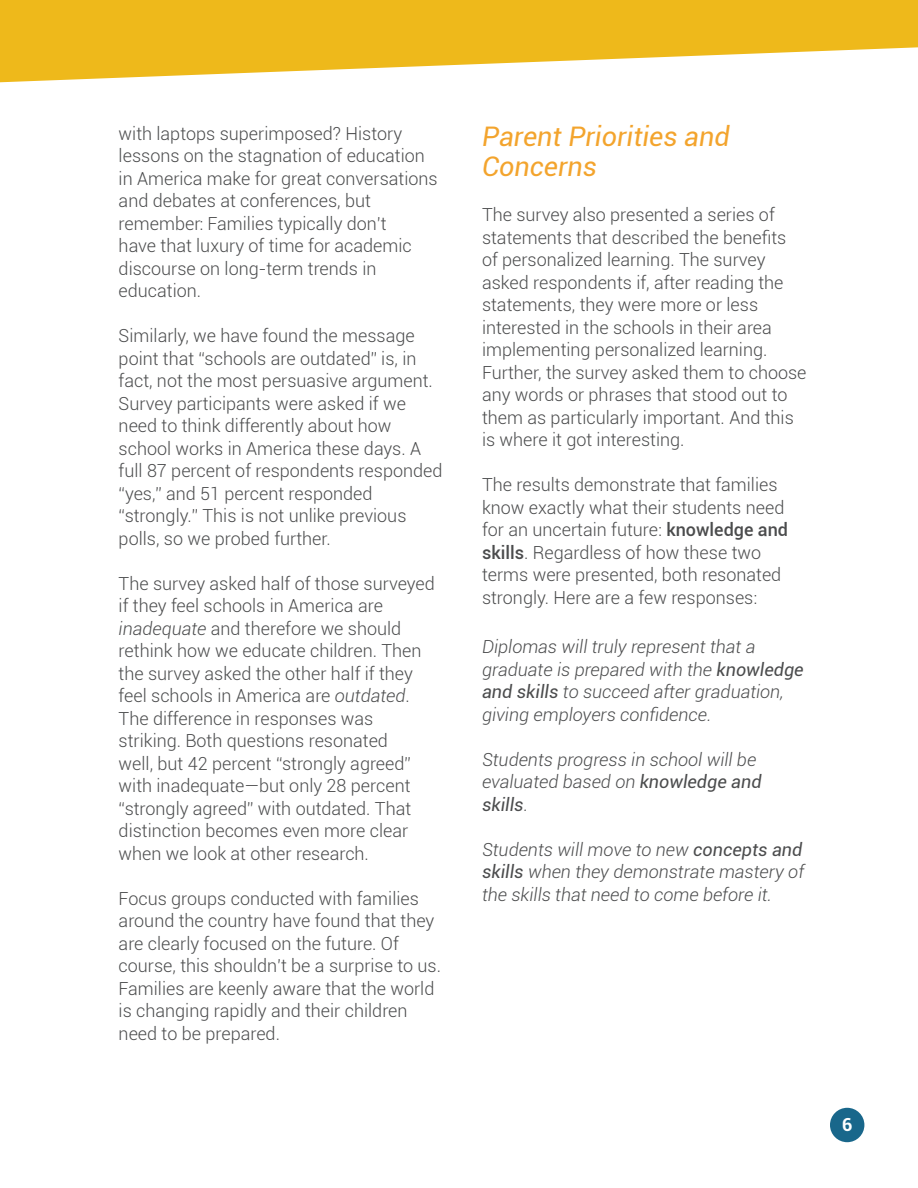
<style>
.page{position:relative;width:918px;height:1188px;background:#fff}
.page>*{position:absolute;margin:0;border:0;box-sizing:border-box;transform-origin:0 0}
.t1{font:italic 27px/30px "Roboto";color:#f3a42d}
.t2{font:300 18px/22.5px "Roboto";color:#4b4c4d}
.t3{font:italic 300 18px/22.5px "Roboto";color:#4b4c4d}
.t4{font:700 18px "Roboto";color:#fff}
.s1{font-style:italic}
.s2{font-weight:500}
.s3{font-weight:400}
</style>
<div class="page">
<svg style="left:0;top:0;width:918px;height:82px;fill:#eeb91b"></svg>
<div style="left:830px;top:1108px;width:34px;height:34px;background:#19678b;border-radius:50%"></div>
<p class="t2" style="left:119px;top:121px;width:320px">with laptops superimposed? History lessons on the stagnation of education in America make for great conversations and debates at conferences, but remember: Families typically don’t<br>have that luxury of time for academic discourse on long-term trends in education.</p>
<p class="t2" style="left:119px;top:324px;width:325px">Similarly, we have found the message point that “schools are outdated” is, in fact, not the most persuasive argument.<br>Survey participants were asked if we need to think differently about how school works in America these days. A full 87 percent of respondents responded “yes,” and 51 percent responded “strongly.” This is not unlike previous polls, so we probed further.</p>
<p class="t2" style="left:119px;top:571px;width:318px">The survey asked half of those surveyed if they feel schools in America are <span class="s1">inadequate</span> and therefore we should rethink how we educate children. Then the survey asked the other half if they feel schools in America are <span class="s1">outdated</span>.<br>The difference in responses was striking. Both questions resonated<br>well, but 42 percent “strongly agreed” with inadequate—but only 28 percent “strongly agreed” with outdated. That distinction becomes even more clear when we look at other research.</p>
<p class="t2" style="left:119px;top:886px;width:324px">Focus groups conducted with families around the country have found that they are clearly focused on the future. Of course, this shouldn’t be a surprise to us.<br>Families are keenly aware that the world is changing rapidly and their children need to be prepared.</p>
<p class="t1" style="left:482px;top:121px;width:249px">Parent Priorities and<br>Concerns</p>
<p class="t2" style="left:482px;top:203px;width:326px">The survey also presented a series of statements that described the benefits of personalized learning. The survey asked respondents if, after reading the statements, they were more or less interested in the schools in their area implementing personalized learning.<br>Further, the survey asked them to choose any words or phrases that stood out to them as particularly important. And this is where it got interesting.</p>
<p class="t2" style="left:482px;top:473px;width:308px">The results demonstrate that families know exactly what their students need for an uncertain future: <span class="s2">knowledge and skills</span>. Regardless of how these two terms were presented, both resonated strongly. Here are a few responses:</p>
<p class="t3" style="left:482px;top:635px;width:323px">Diplomas will truly represent that a graduate is prepared with the <span class="s3">knowledge and skills</span> to succeed after graduation, giving employers confidence.</p>
<p class="t3" style="left:482px;top:748px;width:281px">Students progress in school will be evaluated based on <span class="s3">knowledge and skills</span>.</p>
<p class="t3" style="left:482px;top:838px;width:324px;text-align:justify">Students will move to new <span class="s3">concepts and skills</span> when they demonstrate mastery of the skills that need to come before it.</p>
<p class="t4" style="left:842px;top:1112px;width:12px">6</p>
</div>
